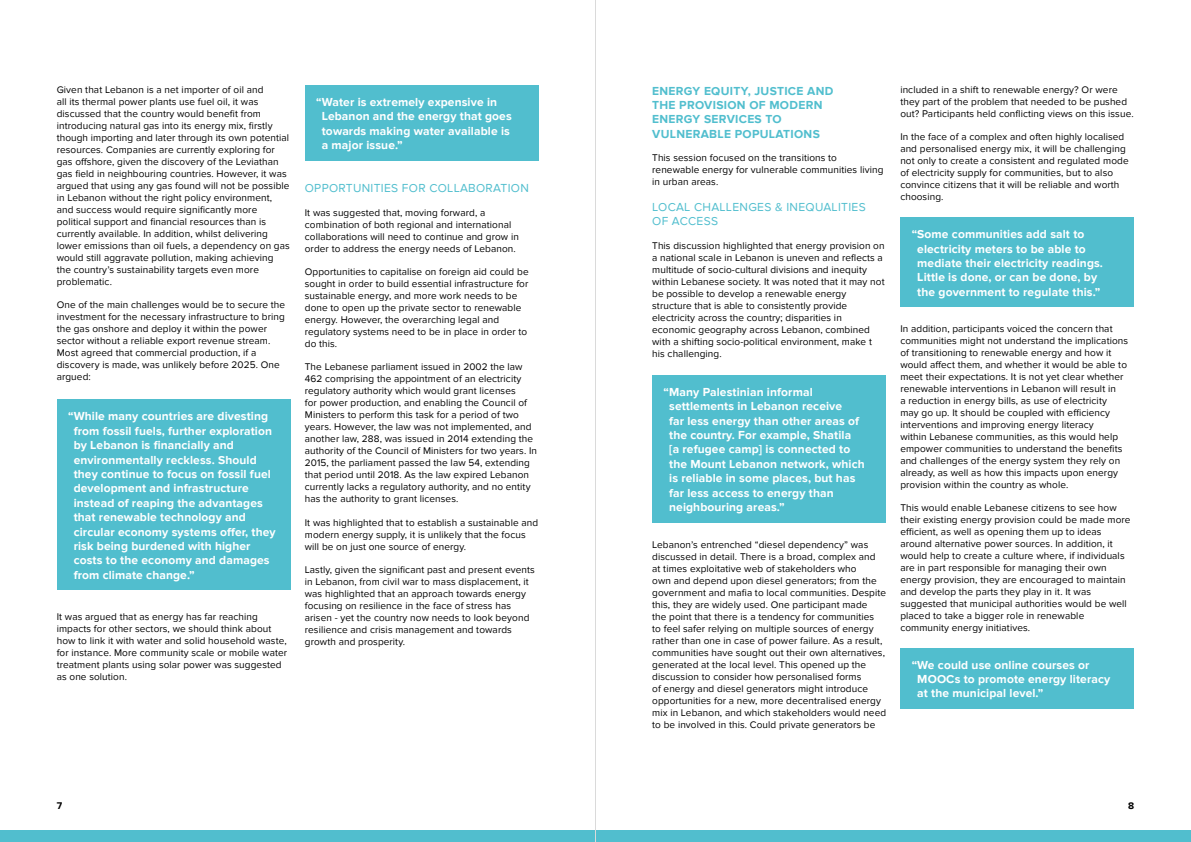
<style>
.page{position:relative;width:1191px;height:842px;background:#fff}
.page>*{position:absolute;margin:0;border:0;box-sizing:border-box;transform-origin:0 0}
.t1{font:700 12px/14.4px "Proxima Nova";letter-spacing:.01em;color:#fff}
.t2{font:700 12px/14.4px "Proxima Nova";letter-spacing:.025em;color:#51bece}
.t3{font:12px/14.4px "Proxima Nova";letter-spacing:.025em;color:#51bece}
.t4{font:10px/12px "Proxima Nova";letter-spacing:.01em;color:#000}
.t5{font:700 10px "Proxima Nova";color:#000}
</style>
<div class="page">
<div style="left:0;top:830px;width:1191px;height:12px;background:#51bece"></div>
<hr style="left:595px;top:0;width:1px;height:842px;background:#dadada">
<div style="left:57px;top:400px;width:234px;height:190px;background:#51bece"></div>
<div style="left:305px;top:85px;width:234px;height:75px;background:#51bece"></div>
<div style="left:652px;top:375px;width:234px;height:147px;background:#51bece"></div>
<div style="left:900px;top:217px;width:234px;height:90px;background:#51bece"></div>
<div style="left:900px;top:648px;width:234px;height:61px;background:#51bece"></div>
<p class="t4" style="left:57px;top:84px;width:235px">Given that Lebanon is a net importer of oil and<br>all its thermal power plants use fuel oil, it was discussed that the country would benefit from introducing natural gas into its energy mix, firstly though importing and later through its own potential resources. Companies are currently exploring for gas offshore, given the discovery of the Leviathan gas field in neighbouring countries. However, it was argued that using any gas found will not be possible in Lebanon without the right policy environment, and success would require significantly more political support and financial resources than is currently available. In addition, whilst delivering lower emissions than oil fuels, a dependency on gas would still aggravate pollution, making achieving the country’s sustainability targets even more problematic.</p>
<p class="t4" style="left:57px;top:299px;width:230px">One of the main challenges would be to secure the investment for the necessary infrastructure to bring the gas onshore and deploy it within the power sector without a reliable export revenue stream.<br>Most agreed that commercial production, if a discovery is made, was unlikely before 2025. One argued:</p>
<p class="t1" style="left:74px;top:409px;width:204px;text-indent:-6px">“While many countries are divesting from fossil fuels, further exploration by Lebanon is financially and environmentally reckless. Should they continue to focus on fossil fuel development and infrastructure instead of reaping the advantages that renewable technology and circular economy systems offer, they risk being burdened with higher costs to the economy and damages from climate change.”</p>
<p class="t4" style="left:57px;top:610px;width:232px">It was argued that as energy has far reaching impacts for other sectors, we should think about how to link it with water and solid household waste, for instance. More community scale or mobile water treatment plants using solar power was suggested as one solution.</p>
<p class="t1" style="left:322px;top:95px;width:191px;text-indent:-6px">“Water is extremely expensive in<br>Lebanon and the energy that goes towards making water available is a major issue.”</p>
<p class="t2" style="left:652px;top:84px;width:183px">ENERGY EQUITY, JUSTICE AND<br>THE PROVISION OF MODERN<br>ENERGY SERVICES TO<br>VULNERABLE POPULATIONS</p>
<p class="t4" style="left:652px;top:152px;width:233px">This session focused on the transitions to renewable energy for vulnerable communities living in urban areas.</p>
<p class="t3" style="left:652px;top:200px;width:215px">LOCAL CHALLENGES &amp; INEQUALITIES<br>OF ACCESS</p>
<p class="t4" style="left:652px;top:239px;width:234px">This discussion highlighted that energy provision on a national scale in Lebanon is uneven and reflects a multitude of socio-cultural divisions and inequity within Lebanese society. It was noted that it may not be possible to develop a renewable energy structure that is able to consistently provide electricity across the country; disparities in economic geography across Lebanon, combined with a shifting socio-political environment, make t his challenging.</p>
<p class="t3" style="left:305px;top:181px;width:225px">OPPORTUNITIES FOR COLLABORATION</p>
<p class="t4" style="left:305px;top:206px;width:215px">It was suggested that, moving forward, a combination of both regional and international collaborations will need to continue and grow in order to address the energy needs of Lebanon.</p>
<p class="t4" style="left:305px;top:266px;width:225px">Opportunities to capitalise on foreign aid could be sought in order to build essential infrastructure for sustainable energy, and more work needs to be done to open up the private sector to renewable energy. However, the overarching legal and regulatory systems need to be in place in order to do this.</p>
<p class="t4" style="left:305px;top:361px;width:234px">The Lebanese parliament issued in 2002 the law 462 comprising the appointment of an electricity regulatory authority which would grant licenses<br>for power production, and enabling the Council of Ministers to perform this task for a period of two years. However, the law was not implemented, and another law, 288, was issued in 2014 extending the authority of the Council of Ministers for two years. In 2015, the parliament passed the law 54, extending that period until 2018. As the law expired Lebanon currently lacks a regulatory authority, and no entity has the authority to grant licenses.</p>
<p class="t4" style="left:305px;top:516px;width:235px">It was highlighted that to establish a sustainable and modern energy supply, it is unlikely that the focus will be on just one source of energy.</p>
<p class="t4" style="left:305px;top:564px;width:231px">Lastly, given the significant past and present events in Lebanon, from civil war to mass displacement, it was highlighted that an approach towards energy focusing on resilience in the face of stress has arisen - yet the country now needs to look beyond resilience and crisis management and towards growth and prosperity.</p>
<p class="t1" style="left:669px;top:385px;width:197px;text-indent:-6px">“Many Palestinian informal settlements in Lebanon receive<br>far less energy than other areas of the country. For example, Shatila<br>[a refugee camp] is connected to the Mount Lebanon network, which is reliable in some places, but has far less access to energy than neighbouring areas.”</p>
<p class="t4" style="left:652px;top:539px;width:235px">Lebanon’s entrenched “diesel dependency” was discussed in detail. There is a broad, complex and at times exploitative web of stakeholders who<br>own and depend upon diesel generators; from the government and mafia to local communities. Despite this, they are widely used. One participant made<br>the point that there is a tendency for communities<br>to feel safer relying on multiple sources of energy rather than one in case of power failure. As a result, communities have sought out their own alternatives, generated at the local level. This opened up the discussion to consider how personalised forms<br>of energy and diesel generators might introduce opportunities for a new, more decentralised energy mix in Lebanon, and which stakeholders would need to be involved in this. Could private generators be</p>
<p class="t4" style="left:900px;top:84px;width:235px">included in a shift to renewable energy? Or were they part of the problem that needed to be pushed out? Participants held conflicting views on this issue.</p>
<p class="t4" style="left:900px;top:131px;width:230px">In the face of a complex and often highly localised and personalised energy mix, it will be challenging not only to create a consistent and regulated mode of electricity supply for communities, but to also convince citizens that it will be reliable and worth choosing.</p>
<p class="t1" style="left:917px;top:227px;width:187px;text-indent:-6px">“Some communities add salt to electricity meters to be able to mediate their electricity readings.<br>Little is done, or can be done, by the government to regulate this.”</p>
<p class="t4" style="left:900px;top:322px;width:229px">In addition, participants voiced the concern that communities might not understand the implications of transitioning to renewable energy and how it would affect them, and whether it would be able to meet their expectations. It is not yet clear whether renewable interventions in Lebanon will result in<br>a reduction in energy bills, as use of electricity<br>may go up. It should be coupled with efficiency interventions and improving energy literacy<br>within Lebanese communities, as this would help empower communities to understand the benefits and challenges of the energy system they rely on already, as well as how this impacts upon energy provision within the country as whole.</p>
<p class="t4" style="left:900px;top:502px;width:232px">This would enable Lebanese citizens to see how their existing energy provision could be made more efficient, as well as opening them up to ideas around alternative power sources. In addition, it would help to create a culture where, if individuals are in part responsible for managing their own energy provision, they are encouraged to maintain and develop the parts they play in it. It was suggested that municipal authorities would be well placed to take a bigger role in renewable community energy initiatives.</p>
<p class="t1" style="left:917px;top:658px;width:195px;text-indent:-6px">“We could use online courses or<br>MOOCs to promote energy literacy at the municipal level.”</p>
<p class="t5" style="left:57px;top:800px;width:7px">7</p>
<p class="t5" style="left:1128px;top:800px;width:8px">8</p>
</div>
